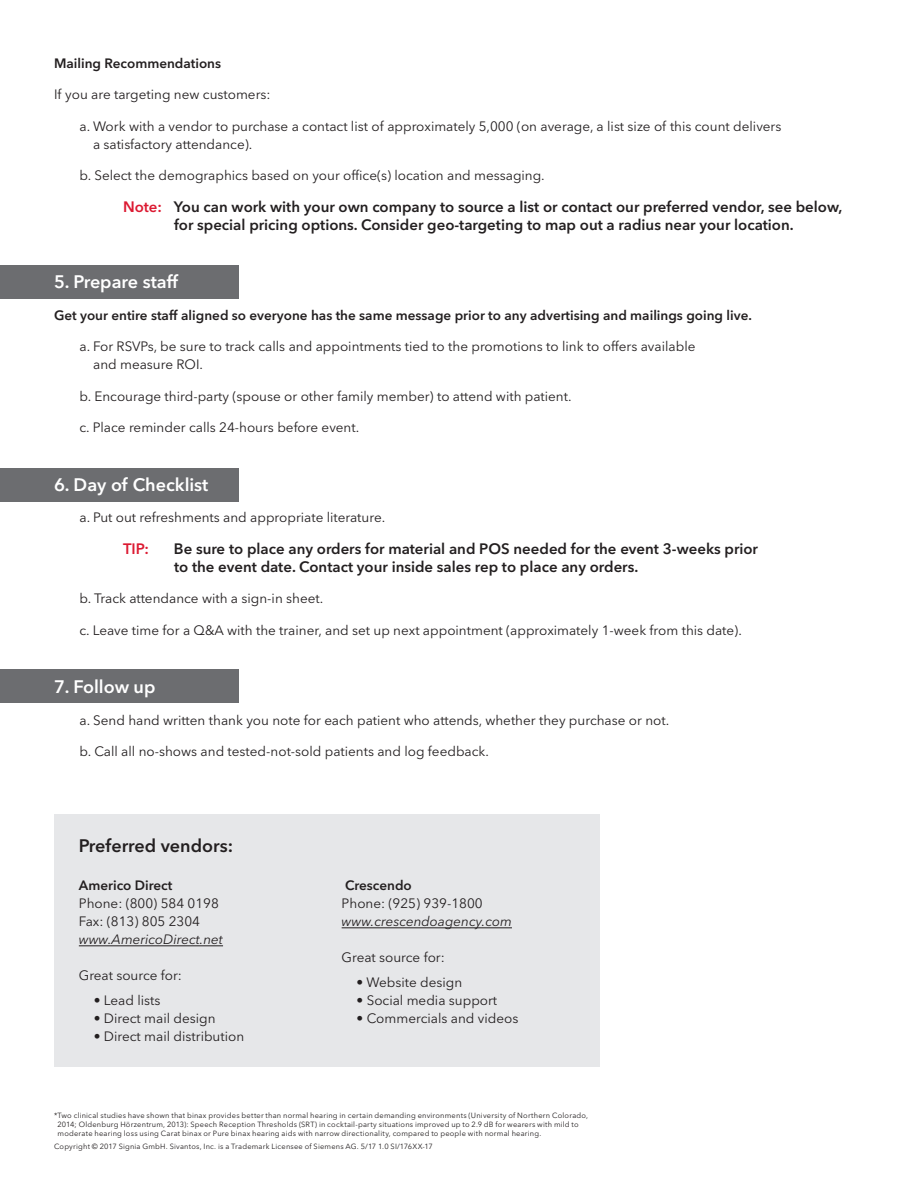
<style>
.page{position:relative;width:918px;height:1188px;background:#fff}
.page>*{position:absolute;margin:0;border:0;box-sizing:border-box;transform-origin:0 0}
.t1{font:600 18px "Avenir Next W1 G";color:#fff}
.t2{font:600 18px "Avenir Next W1 G";color:#231f20}
.t3{font:600 15px/18px "Avenir Next W1 G";color:#231f20;text-align:center}
.t4{font:600 15px "Avenir Next W1 G";color:#dc1a32}
.t5{font:13.5px/18px "Avenir Next W1 G";color:#231f20}
.t6{font:600 13.5px "Avenir Next W1 G";color:#231f20}
.t7{font:italic 13.5px "Avenir Next W1 G";color:#231f20}
._10pt_COPY_Avenir_Re{font:7.5px/9px "Avenir Next W1 G";letter-spacing:.025em;color:#231f20}
.s1{color:#dc1a32}
</style>
<div class="page">
<div style="left:0;top:669px;width:239px;height:34px;background:#6c6d70"></div>
<div style="left:0;top:266px;width:239px;height:33px;background:#6c6d70"></div>
<div style="left:0;top:468px;width:239px;height:34px;background:#6c6d70"></div>
<div style="left:54px;top:814px;width:545px;height:253px;background:#e6e7e9"></div>
<hr style="left:79px;top:945px;width:144px;height:1px;background:#231f20">
<hr style="left:342px;top:927px;width:170px;height:1px;background:#231f20">
<p class="t6" style="left:54px;top:55px;width:169px">Mailing Recommendations</p>
<p class="t5" style="left:54px;top:85px;width:218px">If you are targeting new customers:</p>
<p class="t5" style="left:93px;top:117px;width:690px;text-indent:-14px">a. Work with a vendor to purchase a contact list of approximately 5,000 (on average, a list size of this count delivers a satisfactory attendance).</p>
<p class="t5" style="left:80px;top:166px;width:467px">b. Select the demographics based on your office(s) location and messaging.</p>
<p class="t3" style="left:123px;top:197px;width:721px"><span class="s1">Note:</span> You can work with your own company to source a list or contact our preferred vendor, see below, for special pricing options. Consider geo-targeting to map out a radius near your location.</p>
<p class="t1" style="left:54px;top:271px;width:126px">5. Prepare staff</p>
<p class="t6" style="left:54px;top:307px;width:699px">Get your entire staff aligned so everyone has the same message prior to any advertising and mailings going live.</p>
<p class="t5" style="left:93px;top:337px;width:604px;text-indent:-14px">a. For RSVPs, be sure to track calls and appointments tied to the promotions to link to offers available and measure ROI.</p>
<p class="t5" style="left:80px;top:387px;width:494px">b. Encourage third-party (spouse or other family member) to attend with patient.</p>
<p class="t5" style="left:80px;top:418px;width:281px">c. Place reminder calls 24-hours before event.</p>
<p class="t1" style="left:54px;top:473px;width:156px">6. Day of Checklist</p>
<p class="t5" style="left:80px;top:508px;width:307px">a. Put out refreshments and appropriate literature.</p>
<p class="t4" style="left:123px;top:539px;width:27px">TIP:</p>
<p class="t3" style="left:174px;top:539px;width:586px;text-align:left">Be sure to place any orders for material and POS needed for the event 3-weeks prior to the event date. Contact your inside sales rep to place any orders.</p>
<p class="t5" style="left:80px;top:589px;width:245px">b. Track attendance with a sign-in sheet.</p>
<p class="t5" style="left:80px;top:621px;width:664px">c. Leave time for a Q&amp;A with the trainer, and set up next appointment (approximately 1-week from this date).</p>
<p class="t1" style="left:54px;top:676px;width:103px">7. Follow up</p>
<p class="t5" style="left:80px;top:711px;width:591px">a. Send hand written thank you note for each patient who attends, whether they purchase or not.</p>
<p class="t5" style="left:80px;top:742px;width:411px">b. Call all no-shows and tested-not-sold patients and log feedback.</p>
<p class="t2" style="left:79px;top:835px;width:156px">Preferred vendors:</p>
<p class="t6" style="left:79px;top:878px;width:95px">Americo Direct</p>
<p class="t5" style="left:79px;top:895px;width:142px">Phone: (800) 584 0198</p>
<p class="t5" style="left:79px;top:913px;width:123px">Fax: (813) 805 2304</p>
<p class="t7" style="left:79px;top:932px;width:146px">www.AmericoDirect.net</p>
<p class="t5" style="left:79px;top:967px;width:105px">Great source for:</p>
<p class="t5" style="left:94px;top:992px;width:68px">• Lead lists</p>
<p class="t5" style="left:94px;top:1010px;width:123px">• Direct mail design</p>
<p class="t5" style="left:94px;top:1028px;width:152px">• Direct mail distribution</p>
<p class="t6" style="left:345px;top:878px;width:68px">Crescendo</p>
<p class="t5" style="left:342px;top:895px;width:143px">Phone: (925) 939-1800</p>
<p class="t7" style="left:342px;top:914px;width:172px">www.crescendoagency.com</p>
<p class="t5" style="left:342px;top:949px;width:105px">Great source for:</p>
<p class="t5" style="left:357px;top:974px;width:107px">• Website design</p>
<p class="t5" style="left:357px;top:992px;width:142px">• Social media support</p>
<p class="t5" style="left:357px;top:1010px;width:163px">• Commercials and videos</p>
<p class="_10pt_COPY_Avenir_Re" style="left:58px;top:1111px;width:532px;text-indent:-4px">*Two clinical studies have shown that binax provides better than normal hearing in certain demanding environments (University of Northern Colorado,<br>2014; Oldenburg Hörzentrum, 2013): Speech Reception Thresholds (SRT) in cocktail-party situations improved up to 2.9 dB for wearers with mild to moderate hearing loss using Carat binax or Pure binax hearing aids with narrow directionality, compared to people with normal hearing.</p>
<p class="_10pt_COPY_Avenir_Re" style="left:54px;top:1142px;width:380px">Copyright © 2017 Signia GmbH. Sivantos, Inc. is a Trademark Licensee of Siemens AG. 5/17 1.0 SI/176XX-17</p>
</div>
